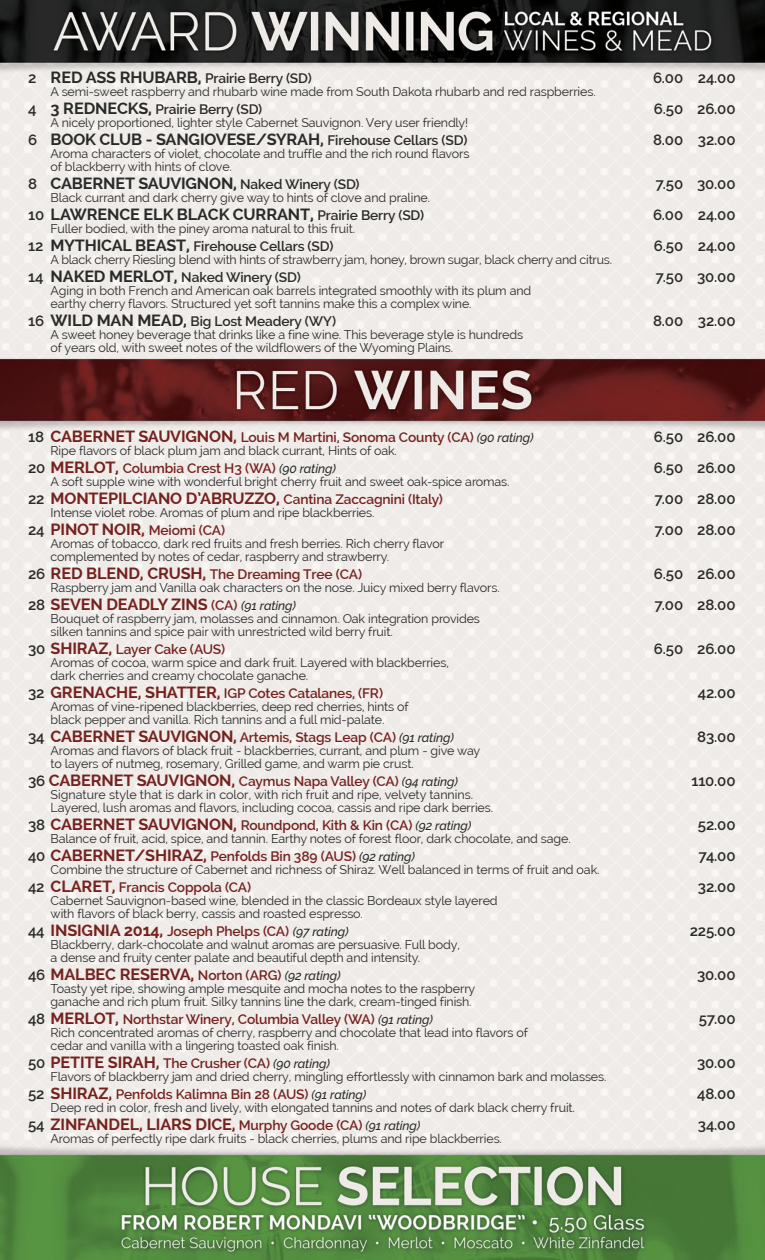
<style>
.page{position:relative;width:765px;height:1260px;background:#fff}
.page>*{position:absolute;margin:0;border:0;box-sizing:border-box;transform-origin:0 0}
.t1{font:700 16.25px "Raleway";letter-spacing:-.01em;color:#75221e}
.t2{font:700 16.25px "Raleway";letter-spacing:-.01em;color:#292a2a}
.t3{font:600 15px "Raleway";letter-spacing:-.01em;color:#292a2a}
.t4{font:600 13.75px "Raleway";letter-spacing:-.01em;color:#75221e}
.t5{font:600 13.75px "Raleway";letter-spacing:-.01em;color:#292a2a}
.t6{font:12.5px/13.1px "Raleway";letter-spacing:-.01em;color:#292a2a}
.s1{font-size:15px}
.s2{font-weight:700;font-size:16.25px}
.s3{font-weight:600;font-size:15px}
.s4{font-weight:600;font-size:13.75px}
.s5{font-size:15px;color:#292a2a}
.s6{font-weight:500;font-style:italic;font-size:12.5px;color:#292a2a}
.s7{font-weight:600;font-size:15px;color:#292a2a}
</style>
<div class="page">
<img style="left:0;top:0;width:765px;height:76px">
<img style="left:0;top:347px;width:765px;height:88px">
<img style="left:0;top:1136px;width:765px;height:124px">
<p class="t5" style="left:28px;top:70px;width:285px"><span class="s1">2</span> <span class="s2">RED ASS RHUBARB,</span> Prairie Berry (SD)</p>
<p class="t3" style="left:653px;top:69px;width:84px">6.00 24.00</p>
<p class="t6" style="left:51px;top:85px;width:547px">A semi-sweet raspberry and rhubarb wine made from South Dakota rhubarb and red raspberries.</p>
<p class="t5" style="left:28px;top:101px;width:236px"><span class="s1">4</span> <span class="s2">3 REDNECKS,</span> Prairie Berry (SD)</p>
<p class="t3" style="left:654px;top:100px;width:83px">6.50 26.00</p>
<p class="t6" style="left:51px;top:116px;width:419px">A nicely proportioned, lighter style Cabernet Sauvignon. Very user friendly!</p>
<h1 class="t2" style="left:28px;top:130px;width:441px"><span class="s3">6</span> BOOK CLUB - SANGIOVESE/SYRAH, <span class="s4">Firehouse Cellars (SD)</span></h1>
<p class="t3" style="left:653px;top:131px;width:84px">8.00 32.00</p>
<p class="t6" style="left:51px;top:147px;width:420px">Aroma characters of violet, chocolate and truffle and the rich round flavors of blackberry with hints of clove.</p>
<h1 class="t2" style="left:28px;top:174px;width:333px"><span class="s3">8</span> CABERNET SAUVIGNON, <span class="s4">Naked Winery (SD)</span></h1>
<p class="t3" style="left:655px;top:175px;width:82px">7.50 30.00</p>
<p class="t6" style="left:51px;top:191px;width:381px">Black currant and dark cherry give way to hints of clove and praline.</p>
<h1 class="t2" style="left:28px;top:205px;width:398px"><span class="s3">10</span> LAWRENCE ELK BLACK CURRANT, <span class="s4">Prairie Berry (SD)</span></h1>
<p class="t3" style="left:653px;top:206px;width:84px">6.00 24.00</p>
<p class="t6" style="left:51px;top:222px;width:306px">Fuller bodied, with the piney aroma natural to this fruit.</p>
<p class="t5" style="left:28px;top:238px;width:307px"><span class="s1">12</span> <span class="s2">MYTHICAL BEAST,</span> Firehouse Cellars (SD)</p>
<p class="t3" style="left:654px;top:237px;width:83px">6.50 24.00</p>
<p class="t6" style="left:51px;top:253px;width:563px">A black cherry Riesling blend with hints of strawberry jam, honey, brown sugar, black cherry and citrus.</p>
<p class="t5" style="left:28px;top:269px;width:274px"><span class="s1">14</span> <span class="s2">NAKED MERLOT,</span> Naked Winery (SD)</p>
<p class="t3" style="left:655px;top:268px;width:82px">7.50 30.00</p>
<p class="t6" style="left:51px;top:284px;width:482px">Aging in both French and American oak barrels integrated smoothly with its plum and earthy cherry flavors. Structured yet soft tannins make this a complex wine.</p>
<p class="t5" style="left:28px;top:313px;width:309px"><span class="s1">16</span> <span class="s2">WILD MAN MEAD,</span> Big Lost Meadery (WY)</p>
<p class="t3" style="left:653px;top:312px;width:84px">8.00 32.00</p>
<p class="t6" style="left:51px;top:328px;width:474px">A sweet honey beverage that drinks like a fine wine. This beverage style is hundreds of years old, with sweet notes of the wildflowers of the Wyoming Plains.</p>
<p class="t4" style="left:28px;top:429px;width:507px"><span class="s5">18</span> <span class="s2">CABERNET SAUVIGNON,</span> Louis M Martini, Sonoma County (CA) <span class="s6">(90 rating)</span></p>
<p class="t3" style="left:654px;top:428px;width:83px">6.50 26.00</p>
<p class="t6" style="left:51px;top:444px;width:348px">Ripe flavors of black plum jam and black currant, Hints of oak.</p>
<p class="t4" style="left:28px;top:460px;width:309px"><span class="s5">20</span> <span class="s2">MERLOT,</span> Columbia Crest H3 (WA) <span class="s6">(90 rating)</span></p>
<p class="t3" style="left:654px;top:459px;width:83px">6.50 26.00</p>
<p class="t6" style="left:51px;top:475px;width:461px">A soft supple wine with wonderful bright cherry fruit and sweet oak-spice aromas.</p>
<p class="t4" style="left:28px;top:491px;width:416px"><span class="s5">22</span> <span class="s2">MONTEPILCIANO D’ABRUZZO,</span> Cantina Zaccagnini (Italy)</p>
<p class="t3" style="left:655px;top:490px;width:83px">7.00 28.00</p>
<p class="t6" style="left:51px;top:506px;width:325px">Intense violet robe. Aromas of plum and ripe blackberries.</p>
<h1 class="t1" style="left:28px;top:520px;width:198px"><span class="s7">24</span> PINOT NOIR, <span class="s4">Meiomi (CA)</span></h1>
<p class="t3" style="left:655px;top:521px;width:83px">7.00 28.00</p>
<p class="t6" style="left:51px;top:537px;width:395px">Aromas of tobacco, dark red fruits and fresh berries. Rich cherry flavor complemented by notes of cedar, raspberry and strawberry.</p>
<p class="t4" style="left:28px;top:566px;width:335px"><span class="s5">26</span> <span class="s2">RED BLEND, CRUSH,</span> The Dreaming Tree (CA)</p>
<p class="t3" style="left:654px;top:565px;width:83px">6.50 26.00</p>
<p class="t6" style="left:51px;top:581px;width:451px">Raspberry jam and Vanilla oak characters on the nose. Juicy mixed berry flavors.</p>
<h1 class="t1" style="left:28px;top:595px;width:269px"><span class="s7">28</span> SEVEN DEADLY ZINS <span class="s4">(CA)</span> <span class="s6">(91 rating)</span></h1>
<p class="t3" style="left:655px;top:596px;width:83px">7.00 28.00</p>
<p class="t6" style="left:51px;top:612px;width:431px">Bouquet of raspberry jam, molasses and cinnamon. Oak integration provides silken tannins and spice pair with unrestricted wild berry fruit.</p>
<p class="t4" style="left:28px;top:641px;width:199px"><span class="s5">30</span> <span class="s2">SHIRAZ,</span> Layer Cake (AUS)</p>
<p class="t3" style="left:654px;top:640px;width:83px">6.50 26.00</p>
<p class="t6" style="left:51px;top:656px;width:400px">Aromas of cocoa, warm spice and dark fruit. Layered with blackberries, dark cherries and creamy chocolate ganache.</p>
<p class="t4" style="left:28px;top:685px;width:357px"><span class="s5">32</span> <span class="s2">GRENACHE, SHATTER,</span> IGP Cotes Catalanes, (FR)</p>
<p class="t3" style="left:698px;top:684px;width:39px">42.00</p>
<p class="t6" style="left:51px;top:700px;width:360px">Aromas of vine-ripened blackberries, deep red cherries, hints of black pepper and vanilla. Rich tannins and a full mid-palate.</p>
<p class="t4" style="left:28px;top:729px;width:427px"><span class="s5">34</span> <span class="s2">CABERNET SAUVIGNON,</span> Artemis, Stags Leap (CA) <span class="s6">(91 rating)</span></p>
<p class="t3" style="left:697px;top:728px;width:40px">83.00</p>
<p class="t6" style="left:51px;top:744px;width:431px">Aromas and flavors of black fruit - blackberries, currant, and plum - give way to layers of nutmeg, rosemary, Grilled game, and warm pie crust.</p>
<p class="t4" style="left:28px;top:773px;width:431px"><span class="s5">36</span> <span class="s2">CABERNET SAUVIGNON,</span> Caymus Napa Valley (CA) <span class="s6">(94 rating)</span></p>
<p class="t3" style="left:691px;top:772px;width:46px">110.00</p>
<p class="t6" style="left:51px;top:788px;width:444px">Signature style that is dark in color, with rich fruit and ripe, velvety tannins.<br>Layered, lush aromas and flavors, including cocoa, cassis and ripe dark berries.</p>
<p class="t4" style="left:28px;top:817px;width:445px"><span class="s5">38</span> <span class="s2">CABERNET SAUVIGNON,</span> Roundpond, Kith &amp; Kin (CA) <span class="s6">(92 rating)</span></p>
<p class="t3" style="left:698px;top:816px;width:39px">52.00</p>
<p class="t6" style="left:51px;top:832px;width:522px">Balance of fruit, acid, spice, and tannin. Earthy notes of forest floor, dark chocolate, and sage.</p>
<p class="t4" style="left:28px;top:848px;width:388px"><span class="s5">40</span> <span class="s2">CABERNET/SHIRAZ,</span> Penfolds Bin 389 (AUS) <span class="s6">(92 rating)</span></p>
<p class="t3" style="left:698px;top:847px;width:39px">74.00</p>
<p class="t6" style="left:51px;top:863px;width:550px">Combine the structure of Cabernet and richness of Shiraz. Well balanced in terms of fruit and oak.</p>
<p class="t4" style="left:28px;top:879px;width:225px"><span class="s5">42</span> <span class="s2">CLARET,</span> Francis Coppola (CA)</p>
<p class="t3" style="left:698px;top:878px;width:39px">32.00</p>
<p class="t6" style="left:51px;top:894px;width:449px">Cabernet Sauvignon-based wine, blended in the classic Bordeaux style layered with flavors of black berry, cassis and roasted espresso.</p>
<p class="t4" style="left:28px;top:923px;width:322px"><span class="s5">44</span> <span class="s2">INSIGNIA 2014,</span> Joseph Phelps (CA) <span class="s6">(97 rating)</span></p>
<p class="t3" style="left:690px;top:922px;width:47px">225.00</p>
<p class="t6" style="left:51px;top:938px;width:411px">Blackberry, dark-chocolate and walnut aromas are persuasive. Full body, a dense and fruity center palate and beautiful depth and intensity.</p>
<h1 class="t1" style="left:28px;top:965px;width:314px"><span class="s7">46</span> MALBEC RESERVA, <span class="s4">Norton (ARG)</span> <span class="s6">(92 rating)</span></h1>
<p class="t3" style="left:697px;top:966px;width:40px">30.00</p>
<p class="t6" style="left:51px;top:982px;width:426px">Toasty yet ripe, showing ample mesquite and mocha notes to the raspberry ganache and rich plum fruit. Silky tannins line the dark, cream-tinged finish.</p>
<p class="t4" style="left:28px;top:1011px;width:406px"><span class="s5">48</span> <span class="s2">MERLOT,</span> Northstar Winery, Columbia Valley (WA) <span class="s6">(91 rating)</span></p>
<p class="t3" style="left:699px;top:1010px;width:38px">57.00</p>
<p class="t6" style="left:51px;top:1026px;width:479px">Rich concentrated aromas of cherry, raspberry and chocolate that lead into flavors of cedar and vanilla with a lingering toasted oak finish.</p>
<p class="t4" style="left:28px;top:1055px;width:303px"><span class="s5">50</span> <span class="s2">PETITE SIRAH,</span> The Crusher (CA) <span class="s6">(90 rating)</span></p>
<p class="t3" style="left:697px;top:1054px;width:40px">30.00</p>
<p class="t6" style="left:51px;top:1070px;width:557px">Flavors of blackberry jam and dried cherry, mingling effortlessly with cinnamon bark and molasses.</p>
<p class="t4" style="left:28px;top:1086px;width:340px"><span class="s5">52</span> <span class="s2">SHIRAZ,</span> Penfolds Kalimna Bin 28 (AUS) <span class="s6">(91 rating)</span></p>
<p class="t3" style="left:697px;top:1085px;width:40px">48.00</p>
<p class="t6" style="left:51px;top:1101px;width:526px">Deep red in color, fresh and lively, with elongated tannins and notes of dark black cherry fruit.</p>
<h1 class="t1" style="left:28px;top:1115px;width:394px"><span class="s7">54</span> ZINFANDEL, LIARS DICE, <span class="s4">Murphy Goode (CA)</span> <span class="s6">(91 rating)</span></h1>
<p class="t3" style="left:698px;top:1116px;width:39px">34.00</p>
<p class="t6" style="left:51px;top:1132px;width:453px">Aromas of perfectly ripe dark fruits - black cherries, plums and ripe blackberries.</p>
</div>
